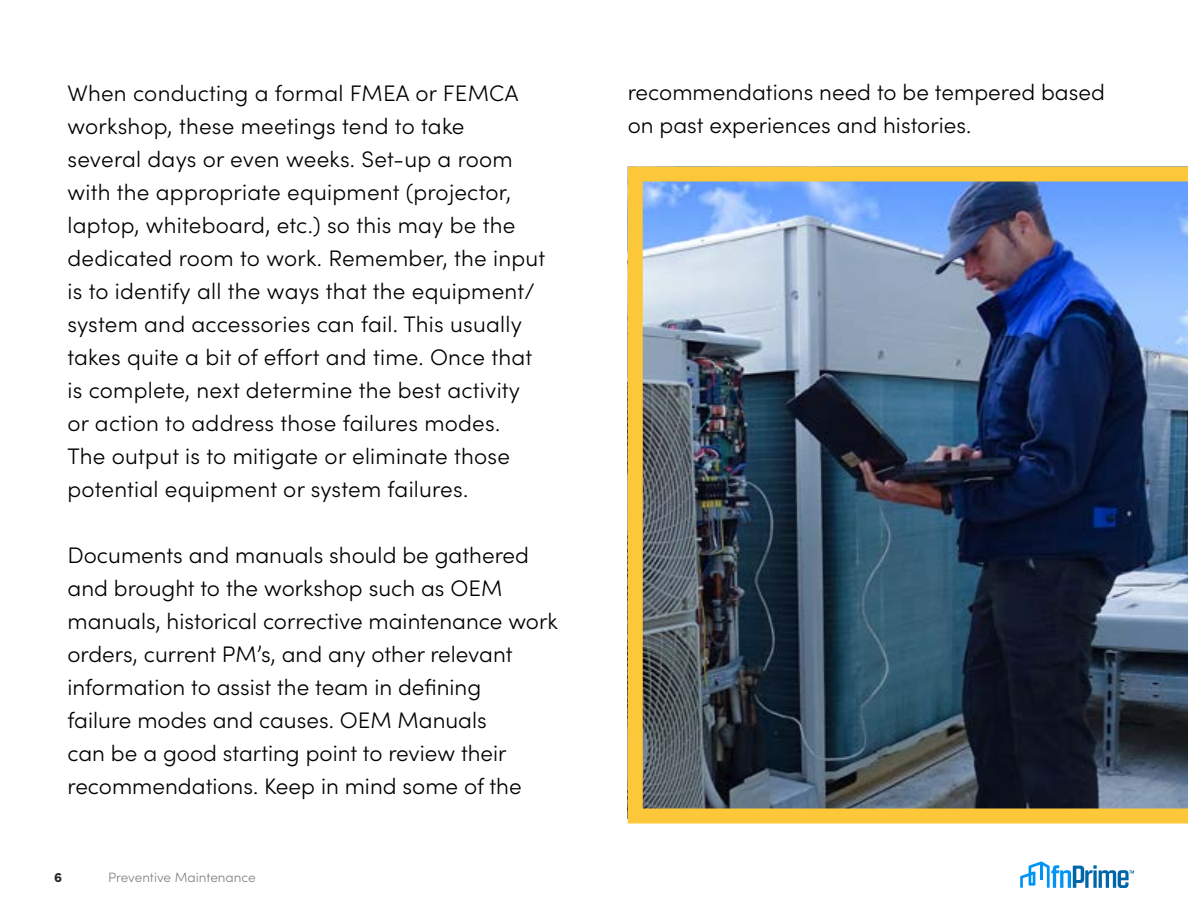
<style>
.page{position:relative;width:1188px;height:918px;background:#fff}
.page>*{position:absolute;margin:0;border:0;box-sizing:border-box;transform-origin:0 0}
.t1{font:300 22.5px/33px "Sofia Pro";color:#000}
.t2{font:300 13.5px "Sofia Pro";letter-spacing:-.005em;color:#808285}
.t3{font:900 13.5px "Sofia Pro";color:#292829}
</style>
<div class="page">
<svg style="left:1020px;top:861px;width:114px;height:27px"></svg>
<img style="left:628px;top:166px;width:560px;height:658px">
<p class="t1" style="left:68px;top:75px;width:479px">When conducting a formal FMEA or FEMCA workshop, these meetings tend to take<br>several days or even weeks. Set-up a room with the appropriate equipment (projector, laptop, whiteboard, etc.) so this may be the dedicated room to work. Remember, the input is to identify all the ways that the equipment/ system and accessories can fail. This usually takes quite a bit of effort and time. Once that is complete, next determine the best activity or action to address those failures modes.<br>The output is to mitigate or eliminate those potential equipment or system failures.</p>
<p class="t1" style="left:68px;top:537px;width:492px">Documents and manuals should be gathered and brought to the workshop such as OEM manuals, historical corrective maintenance work orders, current PM’s, and any other relevant information to assist the team in defining<br>failure modes and causes. OEM Manuals<br>can be a good starting point to review their recommendations. Keep in mind some of the</p>
<p class="t3" style="left:54px;top:867px;width:10px">6</p>
<p class="t2" style="left:108px;top:868px;width:149px">Preventive Maintenance</p>
<p class="t1" style="left:628px;top:75px;width:479px">recommendations need to be tempered based on past experiences and histories.</p>
</div>
